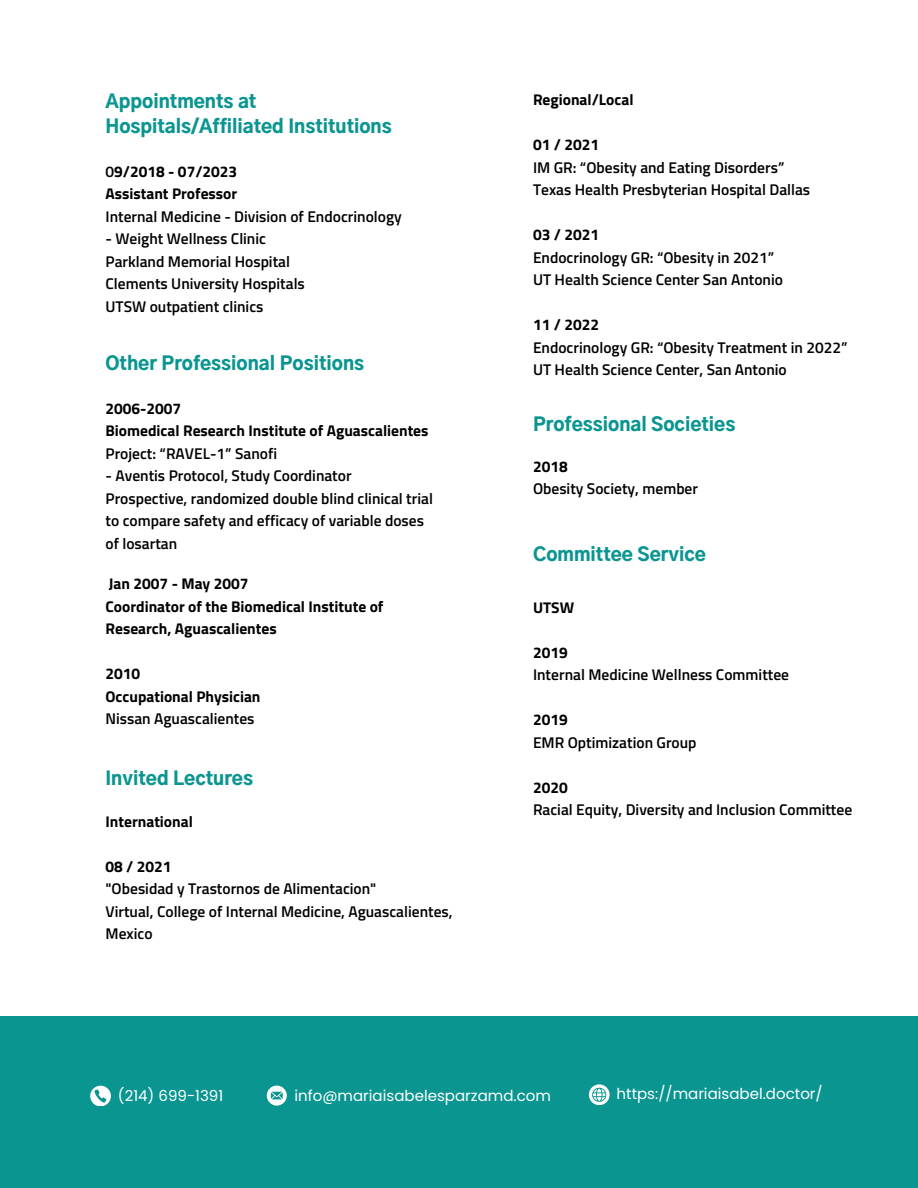
<style>
.page{position:relative;width:918px;height:1188px;background:#fff}
.page>*{position:absolute;margin:0;border:0;box-sizing:border-box;transform-origin:0 0}
.t1{font:900 18.3px/25.3px "Gothic A1";color:#0a9591}
.t2{font:600 15.45px/22.5px "Titillium Web";color:#000}
.t3{font:700 15.45px/22.5px "Titillium Web";color:#000}
.t4{font:15px "Poppins";color:#fff}
.s1{font-weight:600}
</style>
<div class="page">
<div style="left:0;top:1016px;width:918px;height:172px;background:#0a9591"></div>
<svg style="left:90px;top:1086px;width:20px;height:20px"></svg>
<svg style="left:267px;top:1086px;width:20px;height:20px"></svg>
<svg style="left:589px;top:1084px;width:20px;height:21px"></svg>
<p class="t1" style="left:106px;top:90px;width:288px">Appointments at<br>Hospitals/Affiliated Institutions</p>
<p class="t3" style="left:106px;top:160px;width:133px"><span class="s1">0</span>9/2018 - 07/2023</p>
<p class="t3" style="left:106px;top:182px;width:133px">Assistant Professor</p>
<p class="t2" style="left:106px;top:205px;width:298px">Internal Medicine - Division of Endocrinology</p>
<p class="t2" style="left:106px;top:227px;width:162px">- Weight Wellness Clinic</p>
<p class="t2" style="left:106px;top:250px;width:186px">Parkland Memorial Hospital</p>
<p class="t2" style="left:106px;top:272px;width:201px">Clements University Hospitals</p>
<p class="t2" style="left:106px;top:295px;width:159px">UTSW outpatient clinics</p>
<p class="t1" style="left:106px;top:351px;width:260px">Other Professional Positions</p>
<p class="t3" style="left:106px;top:397px;width:77px">2006-2007</p>
<p class="t3" style="left:106px;top:419px;width:325px">Biomedical Research Institute of Aguascalientes</p>
<p class="t2" style="left:106px;top:442px;width:173px">Project: “RAVEL-1” Sanofi</p>
<p class="t2" style="left:106px;top:464px;width:248px">- Aventis Protocol, Study Coordinator</p>
<p class="t2" style="left:106px;top:487px;width:329px">Prospective, randomized double blind clinical trial to compare safety and efficacy of variable doses of losartan</p>
<p class="t3" style="left:109px;top:572px;width:141px">Jan 2007 - May 2007</p>
<p class="t3" style="left:106px;top:595px;width:279px">Coordinator of the Biomedical Institute of<br>Research, Aguascalientes</p>
<p class="t3" style="left:106px;top:662px;width:36px">2010</p>
<p class="t3" style="left:106px;top:685px;width:157px">Occupational Physician</p>
<p class="t2" style="left:106px;top:707px;width:151px">Nissan Aguascalientes</p>
<p class="t1" style="left:106px;top:767px;width:149px">Invited Lectures</p>
<p class="t3" style="left:106px;top:810px;width:89px">International</p>
<p class="t3" style="left:106px;top:855px;width:68px">08 / 2021</p>
<p class="t2" style="left:106px;top:877px;width:272px">"Obesidad y Trastornos de Alimentacion"</p>
<p class="t2" style="left:106px;top:900px;width:349px">Virtual, College of Internal Medicine, Aguascalientes,<br>Mexico</p>
<p class="t3" style="left:533px;top:88px;width:102px">Regional/Local</p>
<p class="t3" style="left:533px;top:133px;width:68px">01 / 2021</p>
<p class="t2" style="left:533px;top:156px;width:253px">IM GR: “Obesity and Eating Disorders”</p>
<p class="t2" style="left:533px;top:178px;width:279px">Texas Health Presbyterian Hospital Dallas</p>
<p class="t3" style="left:533px;top:223px;width:68px">03 / 2021</p>
<p class="t2" style="left:533px;top:246px;width:243px">Endocrinology GR: “Obesity in 2021”</p>
<p class="t2" style="left:533px;top:268px;width:252px">UT Health Science Center San Antonio</p>
<p class="t3" style="left:533px;top:313px;width:68px">11 / 2022</p>
<p class="t2" style="left:533px;top:336px;width:316px">Endocrinology GR: “Obesity Treatment in 2022”</p>
<p class="t2" style="left:533px;top:358px;width:255px">UT Health Science Center, San Antonio</p>
<p class="t1" style="left:533px;top:413px;width:204px">Professional Societies</p>
<p class="t3" style="left:533px;top:455px;width:36px">2018</p>
<p class="t2" style="left:533px;top:477px;width:167px">Obesity Society, member</p>
<p class="t1" style="left:533px;top:543px;width:175px">Committee Service</p>
<p class="t3" style="left:533px;top:596px;width:43px">UTSW</p>
<p class="t3" style="left:533px;top:641px;width:36px">2019</p>
<p class="t2" style="left:533px;top:663px;width:258px">Internal Medicine Wellness Committee</p>
<p class="t3" style="left:533px;top:708px;width:36px">2019</p>
<p class="t2" style="left:533px;top:731px;width:165px">EMR Optimization Group</p>
<p class="t3" style="left:533px;top:776px;width:36px">2020</p>
<p class="t2" style="left:533px;top:798px;width:321px">Racial Equity, Diversity and Inclusion Committee</p>
<p class="t4" style="left:118px;top:1086px;width:107px">(214) 699-1391</p>
<p class="t4" style="left:294px;top:1085px;width:258px">info@mariaisabelesparzamd.com</p>
<p class="t4" style="left:617px;top:1084px;width:208px">https://mariaisabel.doctor/</p>
</div>
